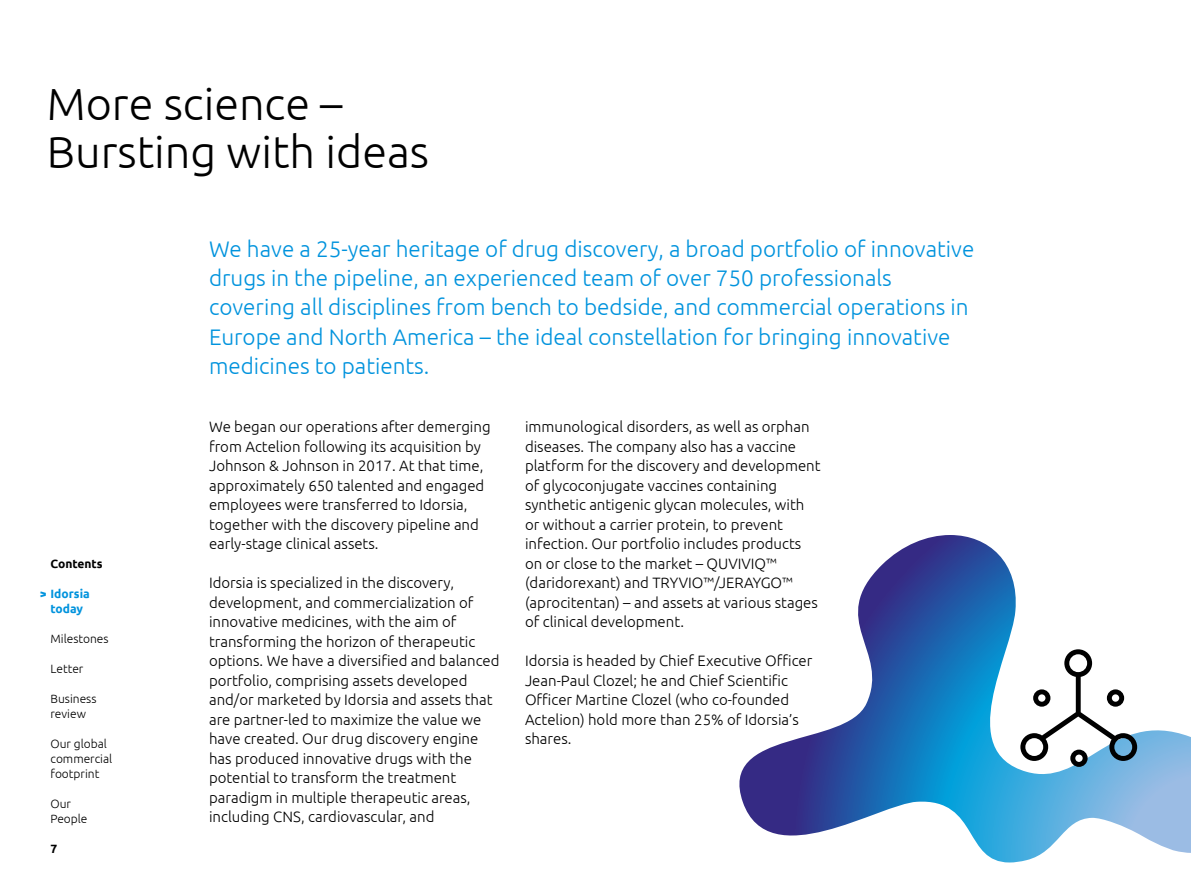
<style>
.page{position:relative;width:1191px;height:893px;background:#fff}
.page>*{position:absolute;margin:0;border:0;box-sizing:border-box;transform-origin:0 0}
.t1{font:300 45px/48px "Ubuntu";color:#000}
.t2{font:300 22.5px/29.2px "Ubuntu";color:#0093dd}
.t3{font:300 15px/19.5px "Ubuntu";color:#000}
.t4{font:300 12px/15px "Ubuntu";color:#000}
.t5{font:700 12px/15px "Ubuntu";color:#0093dd;text-align:center}
.t6{font:700 12px "Ubuntu";color:#000}
</style>
<div class="page">
<svg style="left:739px;top:535px;width:452px;height:328px"></svg>
<svg style="left:1020px;top:649px;width:117px;height:118px"></svg>
<h1 class="t1" style="left:47px;top:79px;width:384px">More science –<br>Bursting with ideas</h1>
<p class="t6" style="left:50px;top:556px;width:54px">Contents</p>
<p class="t5" style="left:40px;top:586px;width:51px">&gt; Idorsia today</p>
<p class="t4" style="left:50px;top:630px;width:60px">Milestones</p>
<p class="t4" style="left:50px;top:660px;width:34px">Letter</p>
<p class="t4" style="left:50px;top:690px;width:48px">Business review</p>
<p class="t4" style="left:50px;top:735px;width:63px">Our global commercial footprint</p>
<p class="t4" style="left:50px;top:795px;width:39px">Our<br>People</p>
<p class="t6" style="left:50px;top:841px;width:8px">7</p>
<p class="t2" style="left:209px;top:234px;width:767px">We have a 25-year heritage of drug discovery, a broad portfolio of innovative drugs in the pipeline, an experienced team of over 750 professionals covering all disciplines from bench to bedside, and commercial operations in Europe and North America – the ideal constellation for bringing innovative medicines to patients.</p>
<p class="t3" style="left:209px;top:417px;width:283px">We began our operations after demerging from Actelion following its acquisition by Johnson &amp; Johnson in 2017. At that time, approximately 650 talented and engaged employees were transferred to Idorsia, together with the discovery pipeline and early-stage clinical assets.</p>
<p class="t3" style="left:209px;top:573px;width:292px">Idorsia is specialized in the discovery, development, and commercialization of innovative medicines, with the aim of transforming the horizon of therapeutic options. We have a diversified and balanced portfolio, comprising assets developed and/or marketed by Idorsia and assets that are partner-led to maximize the value we have created. Our drug discovery engine has produced innovative drugs with the potential to transform the treatment paradigm in multiple therapeutic areas, including CNS, cardiovascular, and</p>
<p class="t3" style="left:525px;top:417px;width:297px">immunological disorders, as well as orphan diseases. The company also has a vaccine platform for the discovery and development of glycoconjugate vaccines containing synthetic antigenic glycan molecules, with or without a carrier protein, to prevent infection. Our portfolio includes products on or close to the market – QUVIVIQ™ (daridorexant) and TRYVIO™/JERAYGO™ (aprocitentan) – and assets at various stages of clinical development.</p>
<p class="t3" style="left:525px;top:651px;width:289px">Idorsia is headed by Chief Executive Officer Jean-Paul Clozel; he and Chief Scientific Officer Martine Clozel (who co-founded Actelion) hold more than 25% of Idorsia’s shares.</p>
</div>
